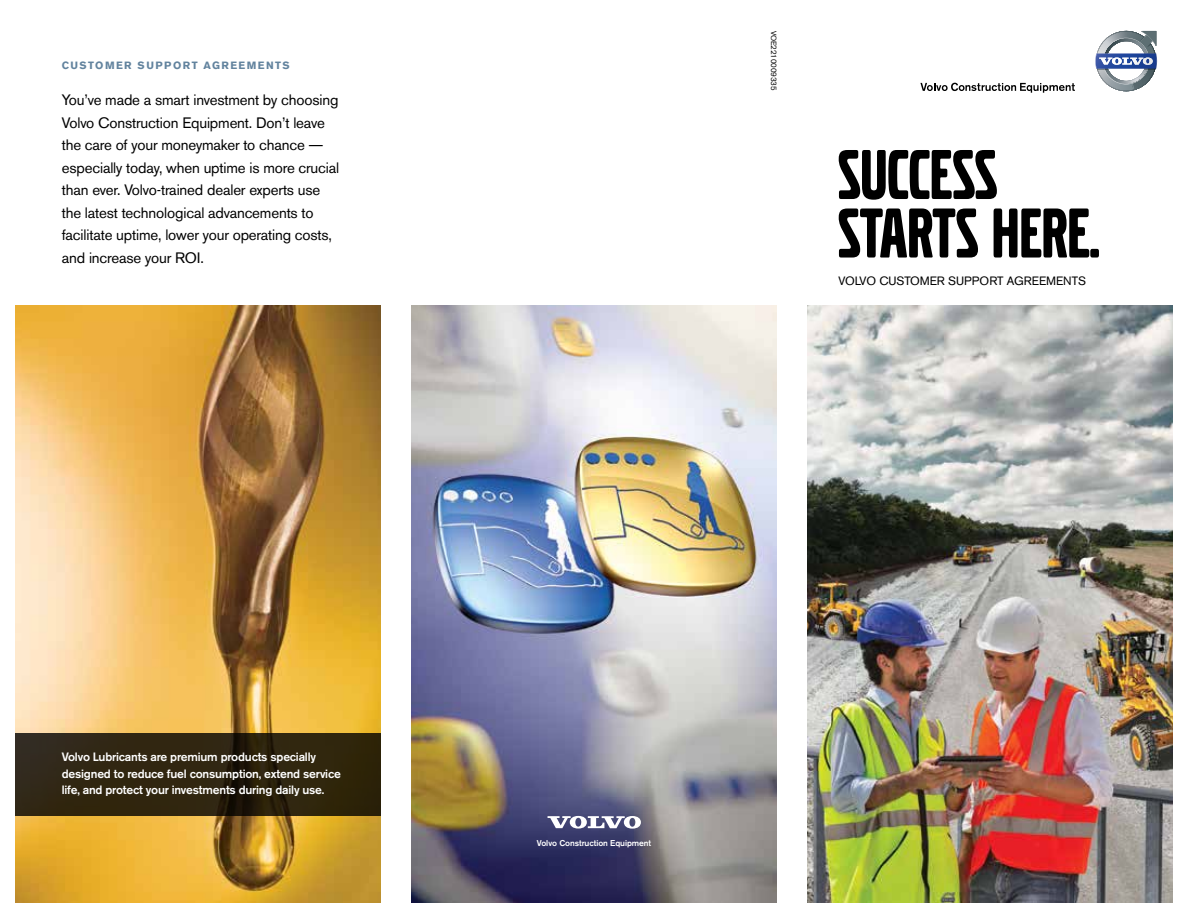
<style>
.page{position:relative;width:1188px;height:918px;background:#fff}
.page>*{position:absolute;margin:0;border:0;box-sizing:border-box;transform-origin:0 0}
.t1{font:73.5px/58.5px "Volvo Broad Pro";color:#000}
.t2{font:15px/22.5px "Volvo Sans Pro";letter-spacing:-.01em;color:#000}
.t3{font:500 12px/16.5px "Volvo Sans Pro";letter-spacing:-.015em;color:#fff}
.t4{font:12px "Volvo Sans Pro";color:#000}
.t5{font:700 10.5px "Volvo Sans Pro";letter-spacing:.14em;color:#62839e}
.t6{font:500 8.4px "Volvo Sans Pro";letter-spacing:-.005em;color:#fff}
.t7{font:7.5px "Volvo Sans Pro";letter-spacing:-.01em;color:#000}
</style>
<div class="page">
<img style="left:411px;top:306px;width:366px;height:597px">
<img style="left:15px;top:306px;width:366px;height:597px">
<svg style="left:15px;top:734px;width:366px;height:82px;background:#2e240f"></svg>
<svg style="left:1095px;top:31px;width:62px;height:60px"></svg>
<svg style="left:920px;top:83px;width:155px;height:10px"></svg>
<img style="left:807px;top:306px;width:366px;height:597px">
<svg style="left:548px;top:816px;width:93px;height:13px"></svg>
<p class="t5" style="left:62px;top:60px;width:230px">CUSTOMER SUPPORT AGREEMENTS</p>
<p class="t2" style="left:62px;top:89px;width:279px">You’ve made a smart investment by choosing Volvo Construction Equipment. Don’t leave the care of your moneymaker to chance — especially today, when uptime is more crucial than ever. Volvo-trained dealer experts use the latest technological advancements to facilitate uptime, lower your operating costs, and increase your RO I.</p>
<p class="t3" style="left:62px;top:749px;width:281px">Volvo Lubricants are premium products specially designed to reduce fuel consumption, extend service life, and protect your investments during daily use.</p>
<p class="t7" style="left:778px;top:31px;width:61px;rotate:90deg">VOE2210009335</p>
<h1 class="t1" style="left:838px;top:147px;width:263px">SUCCESS<br>STARTS HERE.</h1>
<p class="t4" style="left:838px;top:274px;width:249px">Volvo Customer Support Agreements</p>
<p class="t6" style="left:537px;top:838px;width:116px">Volvo Construction Equipment</p>
</div>
